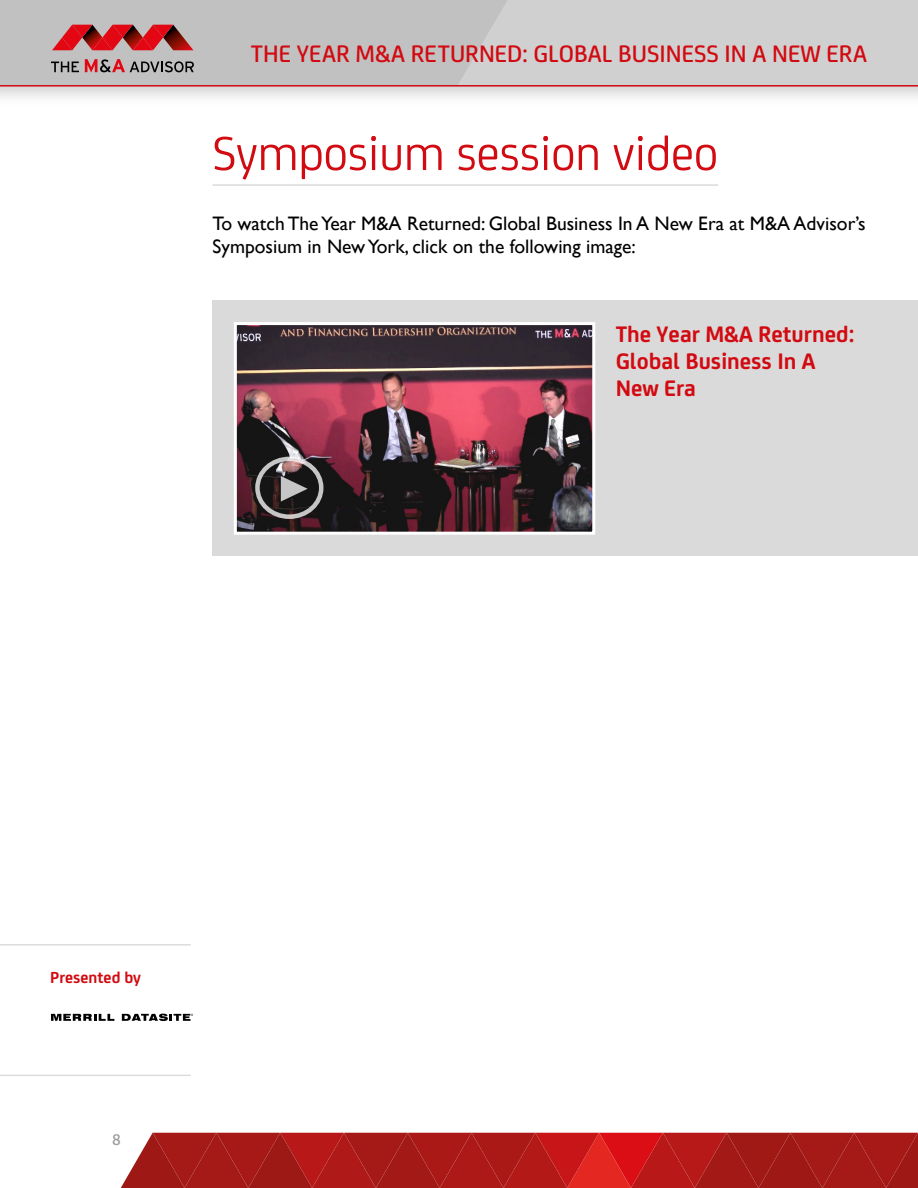
<style>
.page{position:relative;width:918px;height:1188px;background:#fff}
.page>*{position:absolute;margin:0;border:0;box-sizing:border-box;transform-origin:0 0}
.t1{font:51px "FS Joey";letter-spacing:-.005em;color:#d20a11}
.t2{font:500 25.5px "FS Joey";color:#d20a11}
.t3{font:700 24px/27px "FS Joey";color:#d20a11}
.t4{font:19.5px/22.5px "Gill Sans";color:#000}
.t5{font:700 16.95px "FS Joey";color:#d20a11}
.t6{font:500 16.5px "FS Joey";color:#9d9d9c}
</style>
<div class="page">
<div style="left:0;top:0;width:918px;height:85px;background:#d0d0d0"></div>
<hr style="left:0;top:85px;width:918px;height:2px;background:#d20a11">
<svg style="left:121px;top:1133px;width:797px;height:55px;background:#af1e1c"></svg>
<hr style="left:0;top:1075px;width:191px;height:1px;background:#dadada">
<hr style="left:0;top:944px;width:191px;height:2px;background:#dadada">
<svg style="left:0;top:0;width:507px;height:85px"></svg>
<svg style="left:51px;top:1014px;width:63px;height:7px"></svg>
<svg style="left:122px;top:1014px;width:71px;height:7px"></svg>
<hr style="left:213px;top:184px;width:505px;height:2px;background:#dadada">
<div style="left:213px;top:301px;width:705px;height:255px;background:#dadada"></div>
<img style="left:238px;top:326px;width:353px;height:205px">
<div style="left:234px;top:322px;width:361px;height:213px;border:3px solid #fff"></div>
<div style="left:255px;top:457px;width:68px;height:62px;border:4px solid #fff;border-radius:50%"></div>
<svg style="left:281px;top:476px;width:27px;height:26px"></svg>
<h2 class="t2" style="left:251px;top:35px;width:618px">THE YEAR M&amp;A RETURNED: GLOBAL BUSINESS IN A NEW ERA</h2>
<h1 class="t1" style="left:213px;top:117px;width:507px">Symposium session video</h1>
<p class="t4" style="left:213px;top:212px;width:655px">To watch The Year M&amp;A Returned: Global Business In A New Era at M&amp;A Advisor’s<br>Symposium in New York, click on the following image:</p>
<p class="t3" style="left:616px;top:319px;width:240px">The Year M&amp;A Returned:<br>Global Business In A<br>New Era</p>
<p class="t5" style="left:50px;top:965px;width:92px">Presented by</p>
<p class="t6" style="left:112px;top:1128px;width:10px">8</p>
</div>
